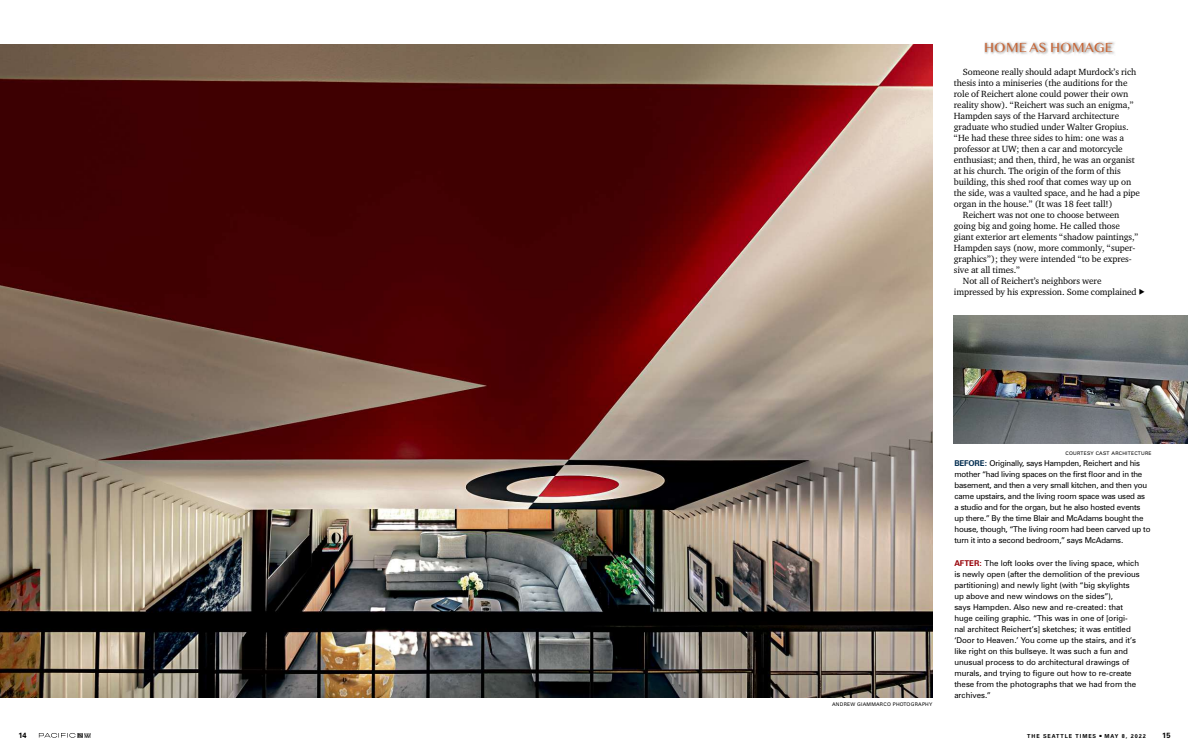
<style>
.page{position:relative;width:1188px;height:756px;background:#fff}
.page>*{position:absolute;margin:0;border:0;box-sizing:border-box;transform-origin:0 0}
.t1{font:14px "Lao MN";letter-spacing:.01em;color:#c76738}
.t2{font:9.2px "Charter ITCST";letter-spacing:-.01em;color:#000}
.t3{font:8px/11px "Zurich BT";color:#000}
.t4{font:8px/11px "Zurich BT";letter-spacing:-.02em;color:#000}
.t5{font:700 7.5px "Zurich BT";color:#000}
.t6{font:700 5.5px "Zurich BT";letter-spacing:.17em;color:#000}
.t7{font:5px "Zurich BT";letter-spacing:.05em;color:#000}
.s1{font-weight:700;color:#002c4f}
.s2{font-weight:700;color:#970007}
</style>
<div class="page">
<svg style="left:39px;top:733px;width:52px;height:5px"></svg>
<img style="left:0;top:45px;width:932px;height:652px">
<img style="left:984px;top:41px;width:131px;height:14px">
<img style="left:954px;top:315px;width:234px;height:129px">
<h1 class="t1" style="left:984px;top:39px;width:130px">HOME AS HOMAGE</h1>
<p class="t2" style="left:963px;top:66px;width:175px">Someone really should adapt Murdock’s rich</p>
<p class="t2" style="left:954px;top:77px;width:175px">thesis into a miniseries (the auditions for the</p>
<p class="t2" style="left:954px;top:88px;width:176px">role of Reichert alone could power their own</p>
<p class="t2" style="left:954px;top:99px;width:181px">reality show). “Reichert was such an enigma,”</p>
<p class="t2" style="left:954px;top:110px;width:167px">Hampden says of the Harvard architecture</p>
<p class="t2" style="left:954px;top:121px;width:176px">graduate who studied under Walter Gropius.</p>
<p class="t2" style="left:954px;top:132px;width:172px">“He had these three sides to him: one was a</p>
<p class="t2" style="left:954px;top:143px;width:170px">professor at UW; then a car and motorcycle</p>
<p class="t2" style="left:954px;top:154px;width:183px">enthusiast; and then, third, he was an organist</p>
<p class="t2" style="left:954px;top:165px;width:168px">at his church. The origin of the form of this</p>
<p class="t2" style="left:954px;top:176px;width:179px">building, this shed roof that comes way up on</p>
<p class="t2" style="left:954px;top:187px;width:188px">the side, was a vaulted space, and he had a pipe</p>
<p class="t2" style="left:954px;top:198px;width:160px">organ in the house.” (It was 18 feet tall!)</p>
<p class="t2" style="left:963px;top:209px;width:158px">Reichert was not one to choose between</p>
<p class="t2" style="left:954px;top:220px;width:168px">going big and going home. He called those</p>
<p class="t2" style="left:954px;top:231px;width:186px">giant exterior art elements “shadow paintings,”</p>
<p class="t2" style="left:954px;top:242px;width:183px">Hampden says (now, more commonly, “super-</p>
<p class="t2" style="left:954px;top:253px;width:179px">graphics”); they were intended “to be expres-</p>
<p class="t2" style="left:954px;top:264px;width:68px">sive at all times.”</p>
<p class="t2" style="left:963px;top:275px;width:140px">Not all of Reichert’s neighbors were</p>
<p class="t2" style="left:954px;top:286px;width:184px">impressed by his expression. Some complained</p>
<p class="t7" style="left:1065px;top:451px;width:88px">COURTESY CAST ARCHITECTURE</p>
<p class="t4" style="left:955px;top:458px;width:197px"><span class="s1">BEFORE:</span> Originally, says Hampden, Reichert and his mother “had living spaces on the first floor and in the basement, and then a very small kitchen, and then you came upstairs, and the living room space was used as a studio and for the organ, but he also hosted events up there.” By the time Blair and McAdams bought the house, though, “The living room had been carved up to turn it into a second bedroom,” says McAdams.</p>
<p class="t7" style="left:832px;top:703px;width:102px">ANDREW GIAMMARCO PHOTOGRAPHY</p>
<p class="t3" style="left:954px;top:558px;width:187px"><span class="s2">AFTER:</span> The loft looks over the living space, which is newly open (after the demolition of the previous partitioning) and newly light (with “big skylights up above and new windows on the sides”),<br>says Hampden. Also new and re-created: that huge ceiling graphic. “This was in one of [origi&shy;nal architect Reichert’s] sketches; it was entitled ‘Door to Heaven.’ You come up the stairs, and it’s like right on this bullseye. It was such a fun and unusual process to do architectural drawings of murals, and trying to figure out how to re-create these from the photographs that we had from the archives.”</p>
<p class="t5" style="left:18px;top:732px;width:10px">14</p>
<p class="t6" style="left:1027px;top:734px;width:120px">THE SEATTLE TIMES ■ MAY 8, 2022</p>
<p class="t5" style="left:1162px;top:732px;width:10px">15</p>
</div>
